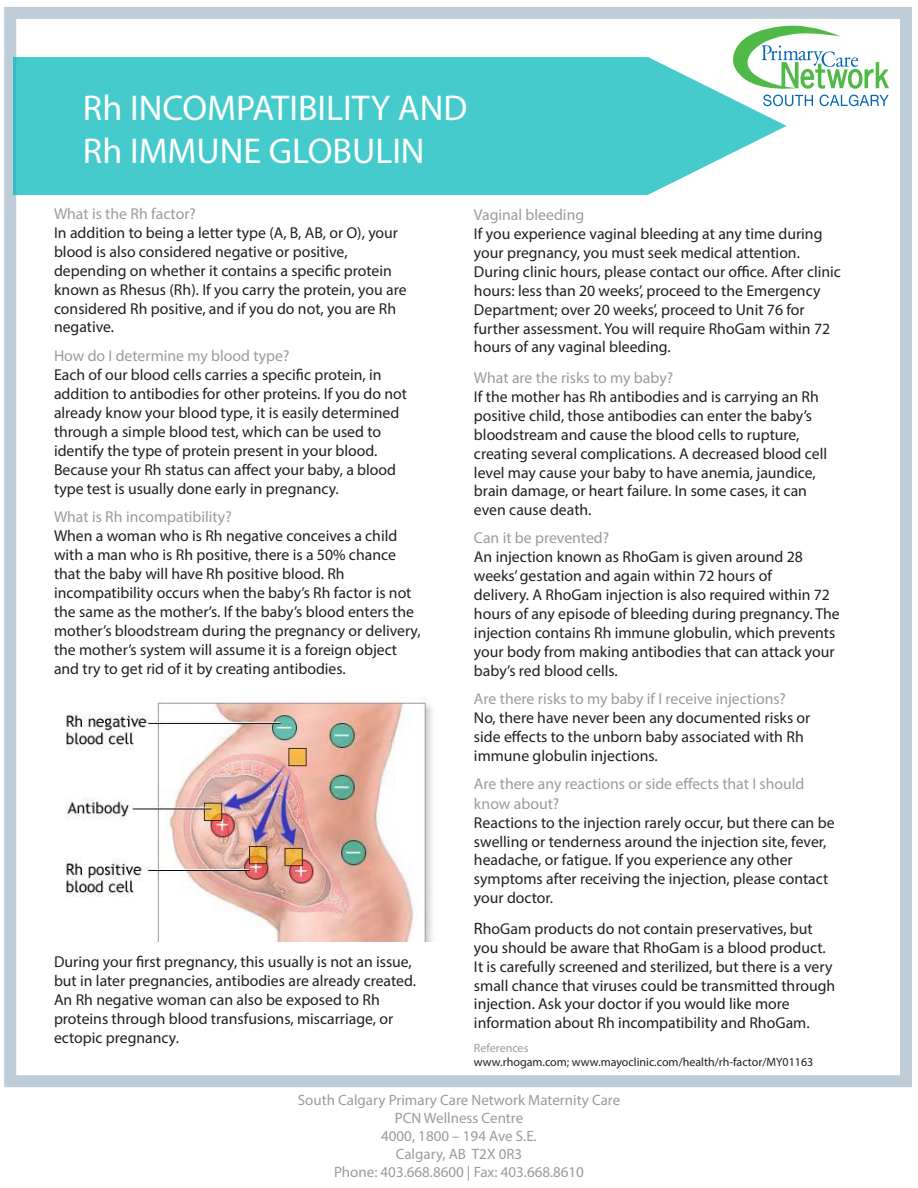
<style>
.page{position:relative;width:918px;height:1188px;background:#fff}
.page>*{position:absolute;margin:0;border:0;box-sizing:border-box;transform-origin:0 0}
.t1{font:36px/43.2px "Myriad Pro";color:#fff}
.t2{font:15.75px/18.9px "Myriad Pro";color:#231f20}
.t3{font:15.75px "Myriad Pro";color:#999b9e}
.t4{font:15px "Myriad Pro";color:#999b9e}
.t5{font:12px "Myriad Pro";color:#231f20}
.t6{font:12px "Myriad Pro";color:#999b9e}
.s1{font-size:16.5px}
</style>
<div class="page">
<div style="left:4px;top:7px;width:908px;height:1080px;border:12px solid #becdd6"></div>
<div style="left:13px;top:57px;width:635px;height:138px;background:#45cbcc"></div>
<svg style="left:648px;top:25px;width:241px;height:170px"></svg>
<img style="left:66px;top:698px;width:366px;height:244px">
<p class="t1" style="left:83px;top:85px;width:386px">Rh INCOMPATIBILITY AND<br>Rh IMMUNE GLOBULIN</p>
<p class="t3" style="left:54px;top:204px;width:143px">What is the Rh factor?</p>
<p class="t2" style="left:54px;top:223px;width:346px">In addition to being a letter type (A, B, AB, or O), your</p>
<p class="t2" style="left:54px;top:242px;width:295px">blood is also considered negative or positive,</p>
<p class="t2" style="left:54px;top:261px;width:354px">depending on whether it contains a specific protein known as Rhesus (Rh). If you carry the protein, you are considered Rh positive, and if you do not, you are Rh negative.</p>
<p class="t3" style="left:54px;top:346px;width:237px">How do I determine my blood type?</p>
<p class="t2" style="left:54px;top:365px;width:329px">Each of our blood cells carries a specific protein, in</p>
<p class="t2" style="left:54px;top:384px;width:355px">addition to antibodies for other proteins. If you do not already know your blood type, it is easily determined through a simple blood test, which can be used to identify the type of protein present in your blood.<br>Because your Rh status can affect your baby, a blood type test is usually done early in pregnancy.</p>
<p class="t3" style="left:54px;top:507px;width:179px">What is Rh incompatibility?</p>
<p class="t2" style="left:54px;top:526px;width:345px">When a woman who is Rh negative conceives a child</p>
<p class="t2" style="left:54px;top:545px;width:343px">with a man who is Rh positive, there is a 50% chance that the baby will have Rh positive blood. Rh</p>
<p class="t2" style="left:54px;top:583px;width:368px">incompatibility occurs when the baby’s Rh factor is not the same as the mother’s. If the baby’s blood enters the mother’s bloodstream during the pregnancy or delivery, the mother’s system will assume it is a foreign object and try to get rid of it by creating antibodies.</p>
<p class="t3" style="left:474px;top:205px;width:112px">Vaginal bleeding</p>
<p class="t2" style="left:474px;top:224px;width:368px">If you experience vaginal bleeding at any time during your pregnancy, you must seek medical attention.<br>During clinic hours, please contact our office. After clinic hours: less than 20 weeks’, proceed to the Emergency Department; over 20 weeks’, proceed to Unit 76 for further assessment. You will require RhoGam within 72 hours of any vaginal bleeding.</p>
<p class="t3" style="left:474px;top:368px;width:201px">What are the risks to my baby?</p>
<p class="t2" style="left:474px;top:387px;width:346px">If the mother has Rh antibodies and is carrying an Rh</p>
<p class="t2" style="left:474px;top:406px;width:340px">positive child, those antibodies can enter the baby’s</p>
<p class="t2" style="left:474px;top:425px;width:327px">bloodstream and cause the blood cells to rupture,</p>
<p class="t2" style="left:474px;top:444px;width:355px">creating several complications. A decreased blood cell level may cause your baby to have anemia, jaundice, brain damage, or heart failure. In some cases, it can even cause death.</p>
<p class="t3" style="left:474px;top:528px;width:137px">Can it be prevented?</p>
<p class="t2" style="left:474px;top:547px;width:330px">An injection known as RhoGam is given around 28</p>
<p class="t2" style="left:474px;top:566px;width:299px">weeks’ gestation and again within 72 hours of</p>
<p class="t2" style="left:474px;top:585px;width:367px">delivery. A RhoGam injection is also required within 72 hours of any episode of bleeding during pregnancy. The injection contains Rh immune globulin, which prevents your body from making antibodies that can attack your baby’s red blood cells.</p>
<p class="t3" style="left:474px;top:689px;width:314px">Are there risks to my baby if I receive injections?</p>
<p class="t2" style="left:474px;top:708px;width:338px">No, there have never been any documented risks or</p>
<p class="t2" style="left:474px;top:727px;width:331px">side effects to the unborn baby associated with Rh</p>
<p class="t2" style="left:474px;top:746px;width:185px">immune globulin injections.</p>
<p class="t3" style="left:474px;top:774px;width:332px">Are there any reactions or side effects that I should</p>
<p class="t3" style="left:474px;top:794px;width:87px">know about?</p>
<p class="t2" style="left:474px;top:813px;width:362px">Reactions to the injection rarely occur, but there can be swelling or tenderness around the injection site, fever, headache, or fatigue. If you experience any other symptoms after receiving the injection, please contact your doctor.</p>
<p class="t2" style="left:474px;top:919px;width:363px"><span class="s1">R</span>hoGam products do not contain preservatives, but you should be aware that RhoGam is a blood product.<br>It is carefully screened and sterilized, but there is a very small chance that viruses could be transmitted through injection. Ask your doctor if you would like more information about Rh incompatibility and RhoGam.</p>
<p class="t6" style="left:474px;top:1040px;width:56px">References</p>
<p class="t5" style="left:474px;top:1055px;width:341px">www.rhogam.com; www.mayoclinic.com/health/rh-factor/MY01163</p>
<p class="t4" style="left:298px;top:1090px;width:324px">South Calgary Primary Care Network Maternity Care</p>
<p class="t4" style="left:395px;top:1108px;width:130px">PCN Wellness Centre</p>
<p class="t4" style="left:381px;top:1126px;width:157px">4000, 1800 – 194 Ave S.E.</p>
<p class="t4" style="left:396px;top:1144px;width:128px">Calgary, AB T2X 0R3</p>
<p class="t4" style="left:334px;top:1162px;width:251px">Phone: 403.668.8600 | Fax: 403.668.8610</p>
<p class="t2" style="left:54px;top:952px;width:364px">During your first pregnancy, this usually is not an issue, but in later pregnancies, antibodies are already created.<br>An Rh negative woman can also be exposed to Rh proteins through blood transfusions, miscarriage, or ectopic pregnancy.</p>
</div>
